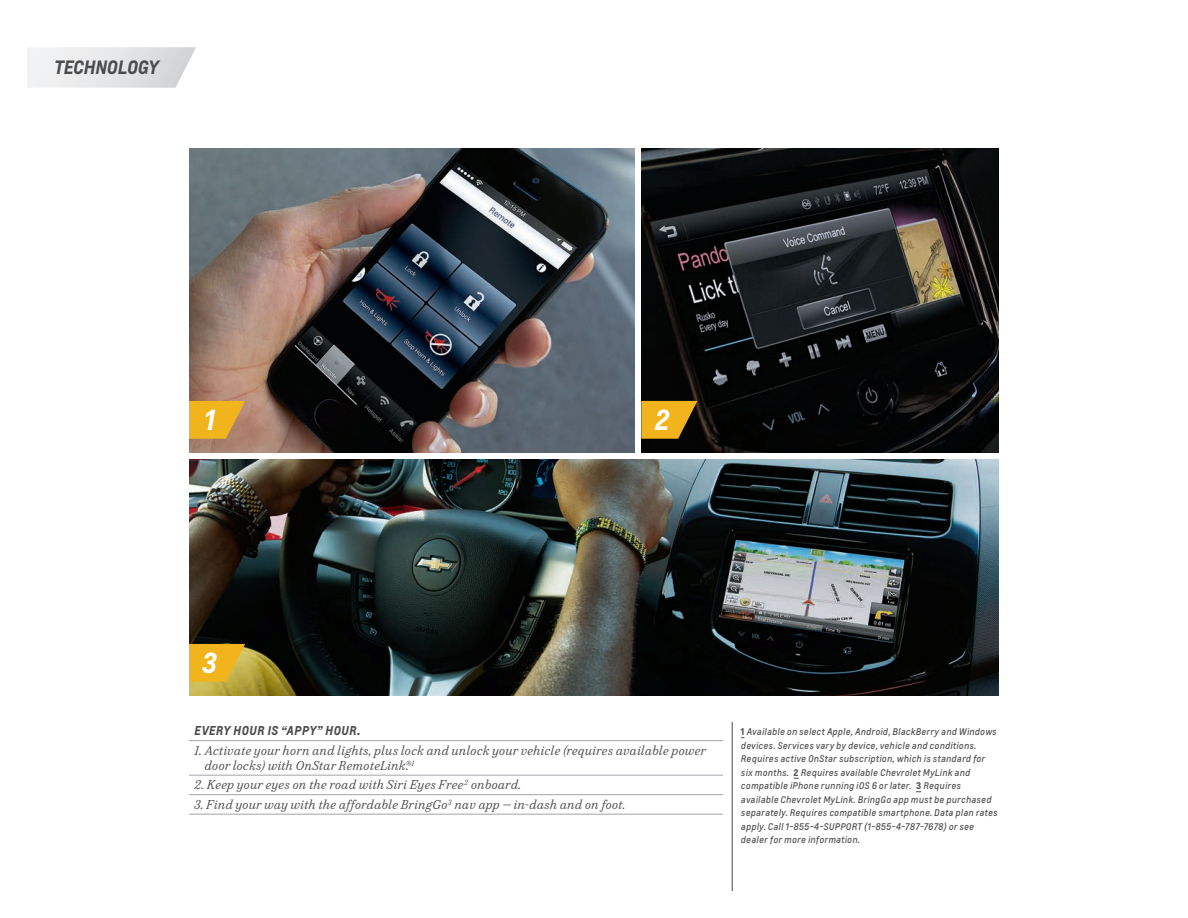
<style>
.page{position:relative;width:1188px;height:918px;background:#fff}
.page>*{position:absolute;margin:0;border:0;box-sizing:border-box;transform-origin:0 0}
.t1{font:italic 700 27px "Louis";color:#fff}
.t2{font:italic 700 18px "Louis";color:#4b4c4d}
.t3{font:italic 12px/15px "Durant";letter-spacing:.03em;color:#4b4c4d}
.t4{font:italic 700 12px "Louis";letter-spacing:.025em;color:#4b4c4d}
.t5{font:italic 9px/13.5px "Louis";letter-spacing:.035em;color:#4b4c4d}
.s1{font-weight:700;font-style:normal}
</style>
<div class="page">
<img style="left:189px;top:459px;width:810px;height:236px">
<img style="left:189px;top:148px;width:445px;height:304px">
<img style="left:641px;top:148px;width:358px;height:304px">
<svg style="left:189px;top:401px;width:56px;height:38px;background:#e5ab2a"></svg>
<svg style="left:622px;top:401px;width:75px;height:38px;background:#b89539"></svg>
<svg style="left:189px;top:644px;width:56px;height:38px;background:#e9b425"></svg>
<hr style="left:732px;top:722px;width:1px;height:169px;background:#4b4c4d">
<hr style="left:189px;top:775px;width:534px;height:1px;background:#a3a4a8">
<hr style="left:189px;top:794px;width:534px;height:1px;background:#a3a4a8">
<hr style="left:189px;top:814px;width:534px;height:1px;background:#a3a4a8">
<hr style="left:189px;top:740px;width:534px;height:1px;background:#a3a4a8">
<svg style="left:27px;top:47px;width:169px;height:41px"></svg>
<h2 class="t2" style="left:54px;top:56px;width:54px">TECHNOLOGY</h2>
<h1 class="t1" style="left:204px;top:402px;width:12px">1</h1>
<h1 class="t1" style="left:654px;top:402px;width:16px">2</h1>
<h1 class="t1" style="left:201px;top:645px;width:17px">3</h1>
<h3 class="t4" style="left:194px;top:723px;width:167px">EVERY HOUR IS “APPY” HOUR.</h3>
<h3 class="t3" style="left:204px;top:743px;width:503px;text-indent:-10px">1. Activate your horn and lights, plus lock and unlock your vehicle (requires available power door locks) with OnStar RemoteLink.®<sup>1</sup></h3>
<h3 class="t3" style="left:194px;top:778px;width:328px">2. Keep your eyes on the road with Siri Eyes Free<sup>2</sup> onboard.</h3>
<h3 class="t3" style="left:194px;top:797px;width:433px">3. Find your way with the affordable BringGo<sup>3</sup> nav app — in-dash and on foot.</h3>
<p class="t5" style="left:741px;top:725px;width:258px"><span class="s1">1</span> Available on select Apple, Android, BlackBerry and Windows devices. Services vary by device, vehicle and conditions.<br>Requires active OnStar subscription, which is standard for six months. <span class="s1">2</span> Requires available Chevrolet MyLink and compatible iPhone running iOS 6 or later. <span class="s1">3</span> Requires available Chevrolet MyLink. BringGo app must be purchased separately. Requires compatible smartphone. Data plan rates apply. Call 1-855-4-SUPPORT (1-855-4-787-7678) or see dealer for more information.</p>
</div>
